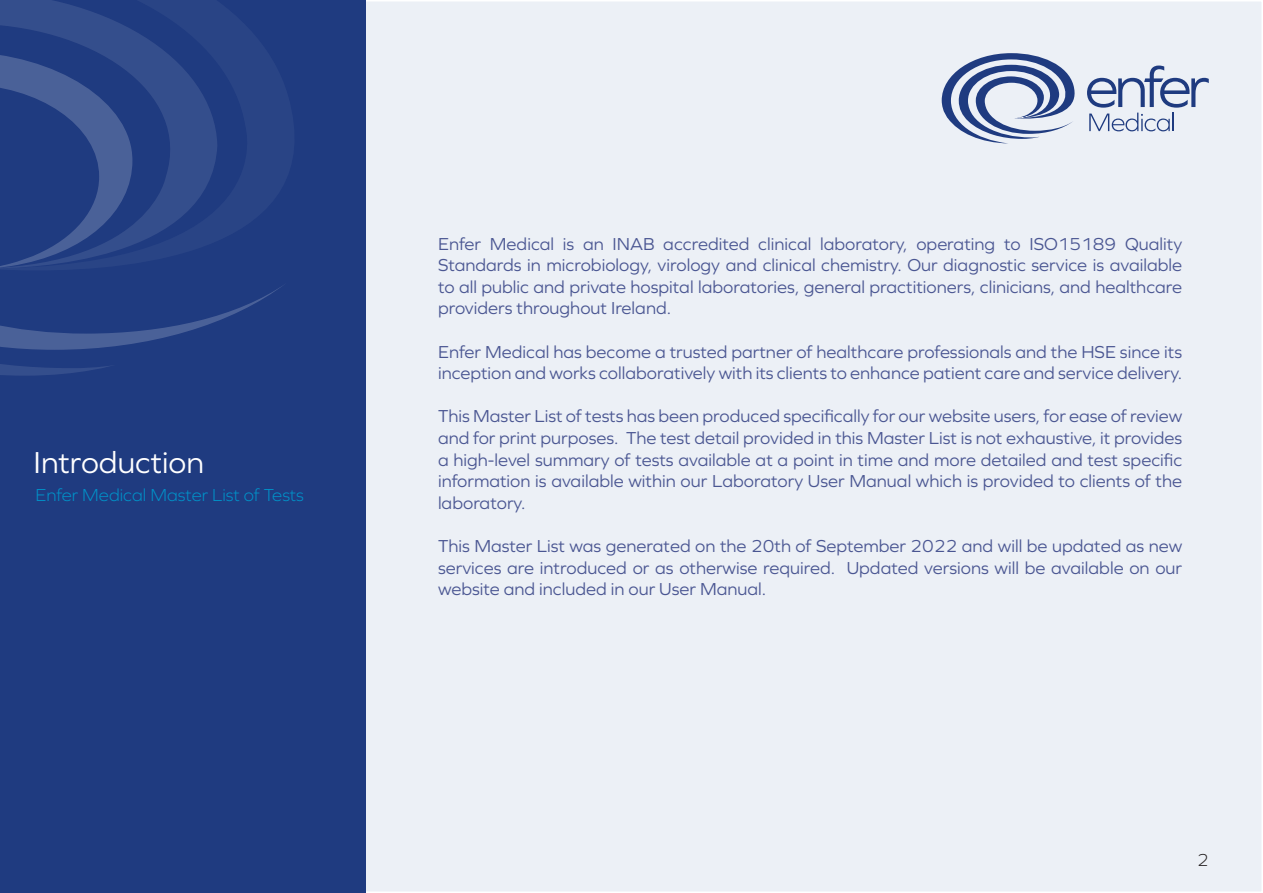
<style>
.page{position:relative;width:1263px;height:893px;background:#fff}
.page>*{position:absolute;margin:0;border:0;box-sizing:border-box;transform-origin:0 0}
.Intro_Heading_2{font:31.5px "Graphie";color:#fff}
.Intro_Paragraph{font:18px/21.6px "Graphie";color:#4a5692;text-align:justify}
.t1{font:300 18px "Graphie";color:#0094ca}
.t2{font:300 18px "Graphie";color:#231f20}
</style>
<div class="page">
<div style="left:1px;top:1px;width:1261px;height:891px;background:#ecf0f6"></div>
<div style="left:0;top:0;width:366px;height:893px;background:#1f3b80"></div>
<svg style="left:942px;top:53px;width:267px;height:90px"></svg>
<svg style="left:0;top:0;width:282px;height:376px"></svg>
<p class="Intro_Heading_2" style="left:34px;top:444px;width:172px">Introduction</p>
<p class="t1" style="left:36px;top:485px;width:270px">Enfer Medical Master List of Tests</p>
<p class="Intro_Paragraph" style="left:438px;top:232px;width:746px">Enfer Medical is an INAB accredited clinical laboratory, operating to ISO15189 Quality Standards in microbiology, virology and clinical chemistry. Our diagnostic service is available to all public and private hospital laboratories, general practitioners, clinicians, and healthcare providers throughout Ireland.</p>
<p class="Intro_Paragraph" style="left:438px;top:340px;width:746px">Enfer Medical has become a trusted partner of healthcare professionals and the HSE since its inception and works collaboratively with its clients to enhance patient care and service delivery.</p>
<p class="Intro_Paragraph" style="left:438px;top:405px;width:746px">This Master List of tests has been produced specifically for our website users, for ease of review and for print purposes. The test detail provided in this Master List is not exhaustive, it provides a high-level summary of tests available at a point in time and more detailed and test specific information is available within our Laboratory User Manual which is provided to clients of the laboratory.</p>
<p class="Intro_Paragraph" style="left:438px;top:535px;width:746px">This Master List was generated on the 20th of September 2022 and will be updated as new services are introduced or as otherwise required. Updated versions will be available on our website and included in our User Manual.</p>
<p class="t2" style="left:1197px;top:850px;width:13px">2</p>
</div>
